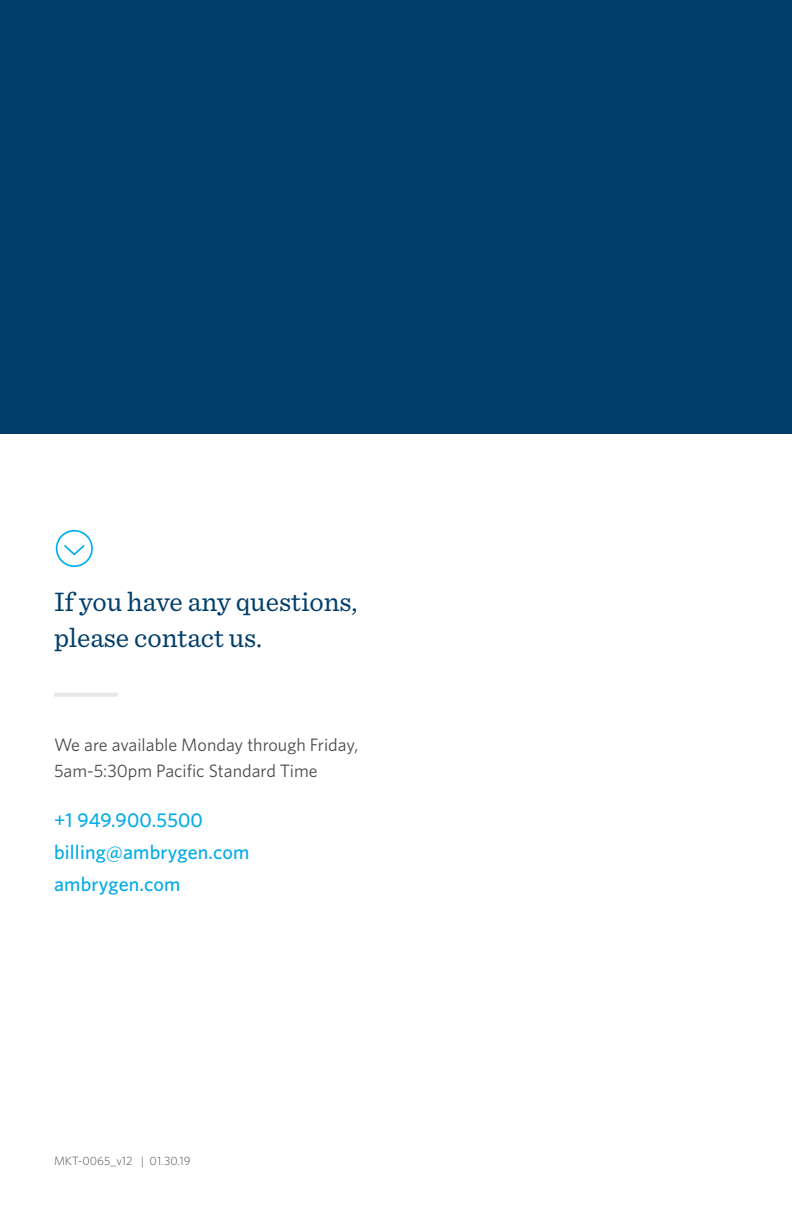
<style>
.page{position:relative;width:792px;height:1224px;background:#fff}
.page>*{position:absolute;margin:0;border:0;box-sizing:border-box;transform-origin:0 0}
.t1{font:28px/36px "Sentinel";color:#003e69}
.t2{font:500 20px "Whitney";letter-spacing:.01em;color:#00abe7}
.t3{font:18px "Whitney";color:#4b4c4d}
.t4{font:300 12px "Whitney";color:#4b4c4d}
</style>
<div class="page">
<svg style="left:56px;top:530px;width:37px;height:37px"></svg>
<hr style="left:54px;top:693px;width:64px;height:4px;background:#e6e7e9">
<div style="left:0;top:0;width:792px;height:433px;background:#003e69"></div>
<p class="t1" style="left:54px;top:581px;width:305px">If you have any questions, please contact us.</p>
<p class="t3" style="left:54px;top:732px;width:306px">We are available Monday through Friday,</p>
<p class="t3" style="left:54px;top:758px;width:265px">5am-5:30pm Pacific Standard Time</p>
<p class="t2" style="left:54px;top:806px;width:151px">+1 949.900.5500</p>
<p class="t2" style="left:54px;top:838px;width:197px">billing@ambrygen.com</p>
<p class="t2" style="left:54px;top:870px;width:128px">ambrygen.com</p>
<p class="t4" style="left:54px;top:1153px;width:138px">MKT-0065_v12 | 01.30.19</p>
</div>
